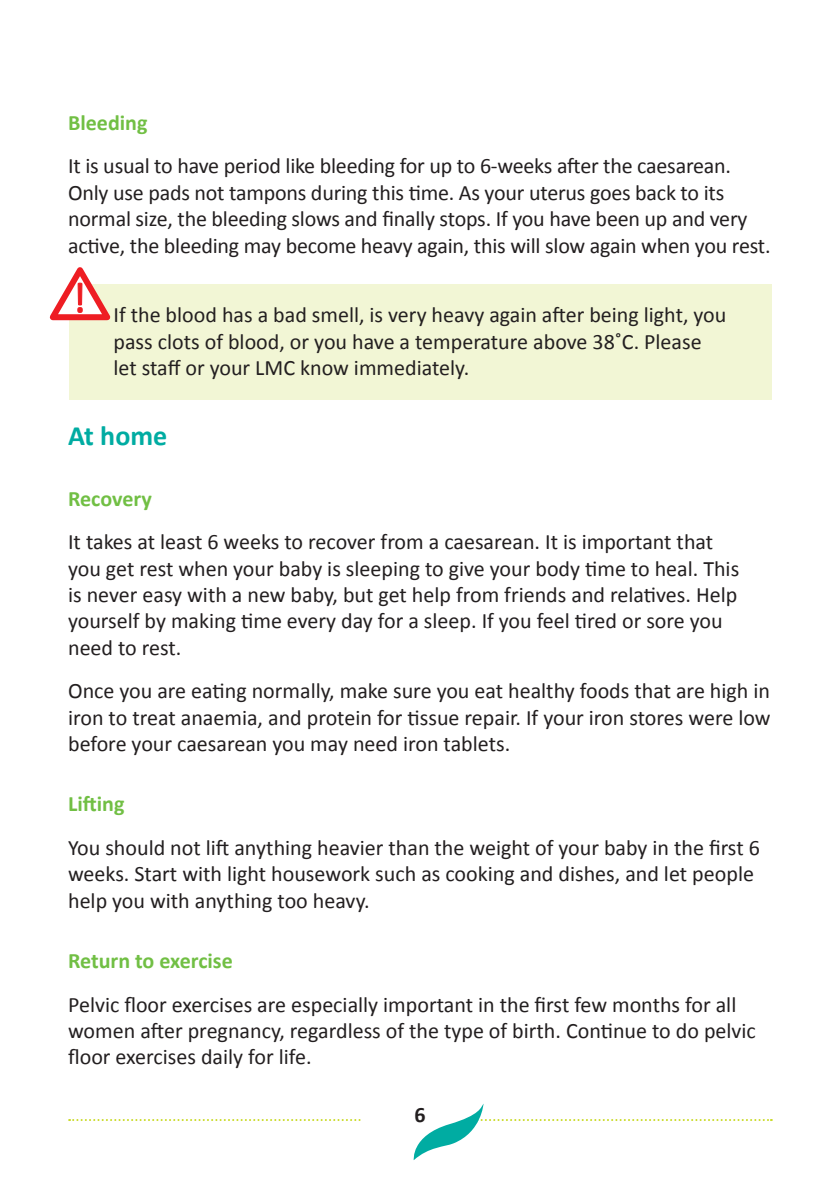
<style>
.page{position:relative;width:840px;height:1191px;background:#fff}
.page>*{position:absolute;margin:0;border:0;box-sizing:border-box;transform-origin:0 0}
.t1{font:700 28px "Calibri";color:#00aca2}
.t2{font:22px/26.4px "Calibri";color:#231f20}
.t3{font:700 22px "Calibri";color:#71bf44}
.t4{font:700 22px "Calibri";color:#231f20}
</style>
<div class="page">
<svg style="left:69px;top:1104px;width:702px;height:56px"></svg>
<div style="left:69px;top:284px;width:702px;height:115px;background:#f2f6d5"></div>
<svg style="left:49px;top:267px;width:62px;height:54px"></svg>
<p class="t3" style="left:68px;top:109px;width:81px">Bleeding</p>
<p class="t2" style="left:68px;top:153px;width:703px">It is usual to have period like bleeding for up to 6-weeks after the caesarean.<br>Only use pads not tampons during this time. As your uterus goes back to its normal size, the bleeding slows and finally stops. If you have been up and very active, the bleeding may become heavy again, this will slow again when you rest.</p>
<p class="t2" style="left:113px;top:302px;width:614px">If the blood has a bad smell, is very heavy again after being light, you pass clots of blood, or you have a temperature above 38˚C. Please let staff or your LMC know immediately.</p>
<p class="t1" style="left:68px;top:418px;width:101px">At home</p>
<p class="t3" style="left:68px;top:484px;width:85px">Recovery</p>
<p class="t2" style="left:68px;top:529px;width:672px">It takes at least 6 weeks to recover from a caesarean. It is important that you get rest when your baby is sleeping to give your body time to heal. This is never easy with a new baby, but get help from friends and relatives. Help yourself by making time every day for a sleep. If you feel tired or sore you need to rest.</p>
<p class="t2" style="left:68px;top:678px;width:703px;text-align:justify">Once you are eating normally, make sure you eat healthy foods that are high in iron to treat anaemia, and protein for tissue repair. If your iron stores were low before your caesarean you may need iron tablets.</p>
<p class="t3" style="left:68px;top:790px;width:58px">Lifting</p>
<p class="t2" style="left:68px;top:834px;width:692px">You should not lift anything heavier than the weight of your baby in the first 6 weeks. Start with light housework such as cooking and dishes, and let people help you with anything too heavy.</p>
<p class="t3" style="left:68px;top:946px;width:166px">Return to exercise</p>
<p class="t2" style="left:68px;top:991px;width:689px">Pelvic floor exercises are especially important in the first few months for all women after pregnancy, regardless of the type of birth. Continue to do pelvic floor exercises daily for life.</p>
<p class="t4" style="left:414px;top:1100px;width:13px">6</p>
</div>
